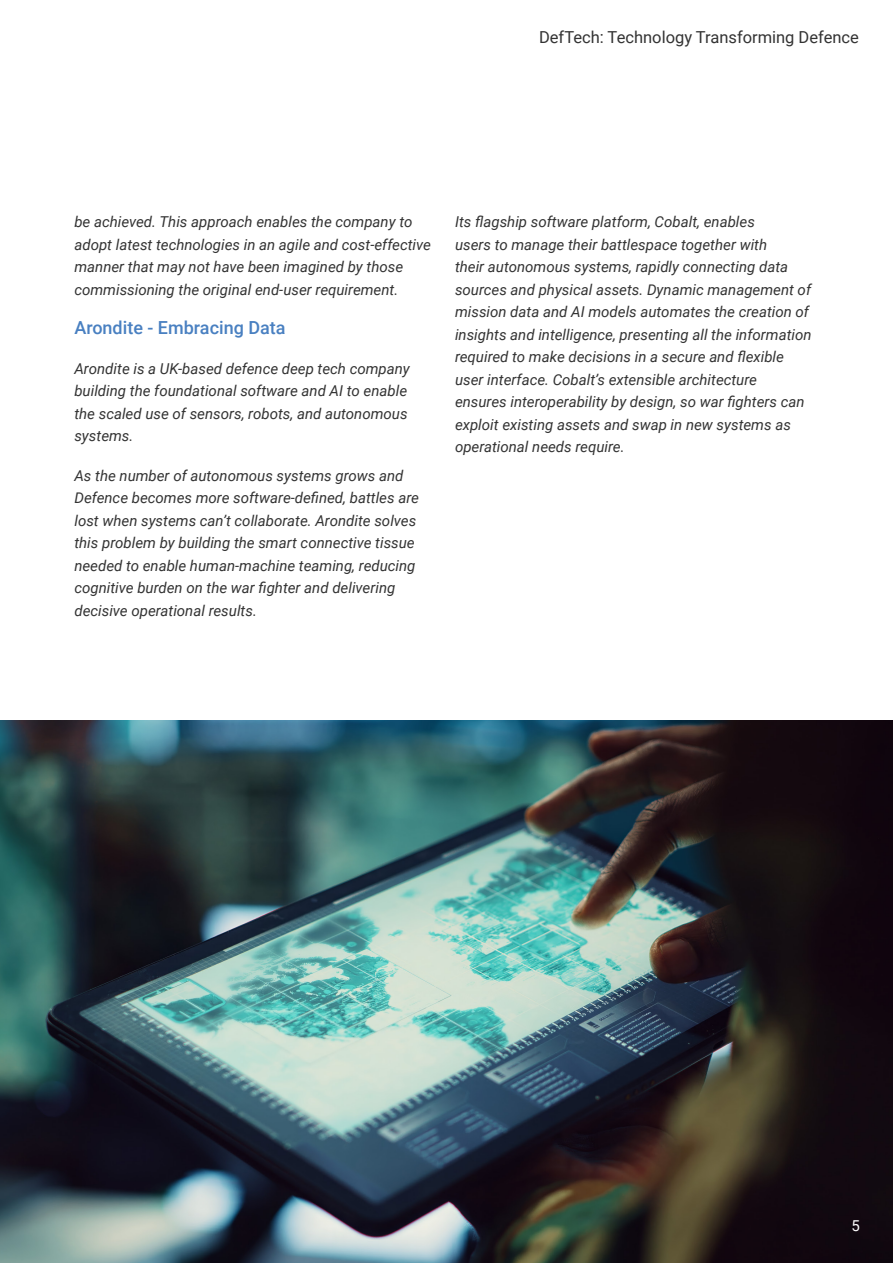
<style>
.page{position:relative;width:893px;height:1263px;background:#fff}
.page>*{position:absolute;margin:0;border:0;box-sizing:border-box;transform-origin:0 0}
.Body_Copy{font:500 18px "Roboto";color:#4980c1}
.Body_Copy-2{font:16.5px "Roboto";color:#333}
.Body_Copy-3{font:italic 15px/22.5px "Roboto";color:#333}
.Page_Number{font:15px "Roboto";color:#fff}
</style>
<div class="page">
<img style="left:0;top:720px;width:893px;height:543px">
<p class="Body_Copy-2" style="left:539px;top:26px;width:321px">DefTech: Technology Transforming Defence</p>
<p class="Body_Copy-3" style="left:74px;top:210px;width:358px">be achieved. This approach enables the company to adopt latest technologies in an agile and cost-effective manner that may not have been imagined by those commissioning the original end-user requirement.</p>
<p class="Body_Copy" style="left:74px;top:315px;width:213px">Arondite - Embracing Data</p>
<p class="Body_Copy-3" style="left:74px;top:356px;width:337px">Arondite is a UK-based defence deep tech company building the foundational software and AI to enable the scaled use of sensors, robots, and autonomous systems.</p>
<p class="Body_Copy-3" style="left:74px;top:463px;width:346px">As the number of autonomous systems grows and Defence becomes more software-defined, battles are lost when systems can’t collaborate. Arondite solves this problem by building the smart connective tissue needed to enable human-machine teaming, reducing cognitive burden on the war fighter and delivering decisive operational results.</p>
<p class="Body_Copy-3" style="left:455px;top:210px;width:358px">Its flagship software platform, Cobalt, enables<br>users to manage their battlespace together with<br>their autonomous systems, rapidly connecting data sources and physical assets. Dynamic management of mission data and AI models automates the creation of insights and intelligence, presenting all the information required to make decisions in a secure and flexible user interface. Cobalt’s extensible architecture ensures interoperability by design, so war fighters can exploit existing assets and swap in new systems as operational needs require.</p>
<p class="Page_Number" style="left:851px;top:1215px;width:10px">5</p>
</div>
